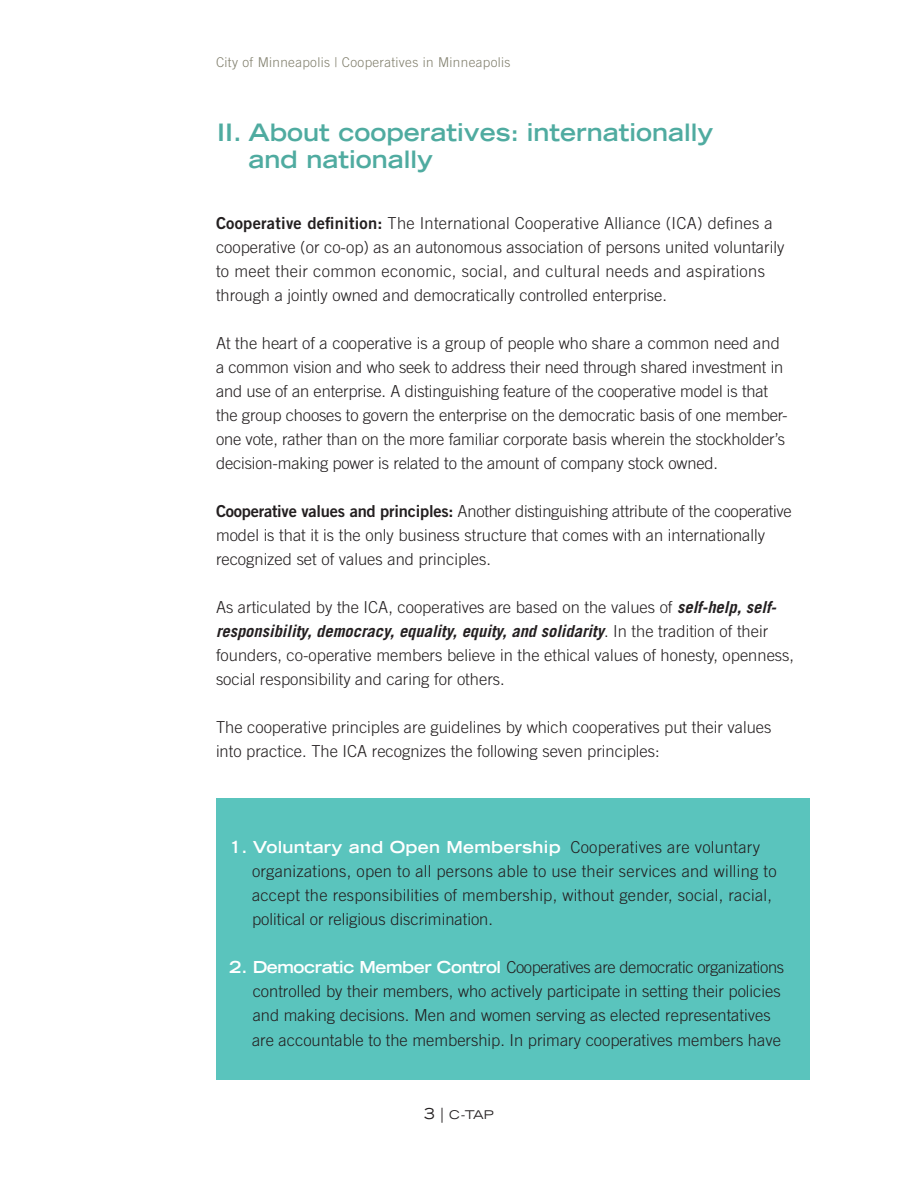
<style>
.page{position:relative;width:918px;height:1188px;background:#fff}
.page>*{position:absolute;margin:0;border:0;box-sizing:border-box;transform-origin:0 0}
.t1{font:700 expanded 24px/27px "Trade Gothic LH";color:#4faba0}
.t2{font:300 16.5px/24px "Trade Gothic";color:#231f20}
.t3{font:700 expanded 16.5px "Trade Gothic LH";letter-spacing:.015em;color:#fff}
.t4{font:300 13.5px "Trade Gothic";letter-spacing:.025em;color:#82806e}
.t5{font:expanded 12px "Trade Gothic LH";color:#231f20}
.s1{font-family:"Trade Gothic Bold Two";font-weight:400}
.s2{font-weight:700;font-style:italic}
.s3{font-family:"Trade Gothic";font-weight:300;font-stretch:normal;color:#231f20}
.s4{font-family:"Trade Gothic LH";font-weight:700;font-stretch:expanded;color:#fff}
.s5{font-size:15px}
</style>
<div class="page">
<div style="left:216px;top:798px;width:594px;height:282px;background:#5ac4bd"></div>
<p class="t4" style="left:216px;top:54px;width:296px">City of Minneapolis | Cooperatives in Minneapolis</p>
<h1 class="t1" style="left:249px;top:118px;width:467px;text-indent:-31px">II. About cooperatives: internationally and nationally</h1>
<p class="t2" style="left:216px;top:211px;width:570px"><span class="s1">Cooperative definition:</span> The International Cooperative Alliance (ICA) defines a cooperative (or co-op) as an autonomous association of persons united voluntarily to meet their common economic, social, and cultural needs and aspirations through a jointly owned and democratically controlled enterprise.</p>
<p class="t2" style="left:216px;top:331px;width:573px">At the heart of a cooperative is a group of people who share a common need and a common vision and who seek to address their need through shared investment in and use of an enterprise. A distinguishing feature of the cooperative model is that the group chooses to govern the enterprise on the democratic basis of one member&shy;one vote, rather than on the more familiar corporate basis wherein the stockholder’s decision-making power is related to the amount of company stock owned.</p>
<p class="t2" style="left:216px;top:499px;width:577px"><span class="s1">Cooperative values and principles:</span> Another distinguishing attribute of the cooperative model is that it is the only business structure that comes with an internationally recognized set of values and principles.</p>
<p class="t2" style="left:216px;top:595px;width:580px">As articulated by the ICA, cooperatives are based on the values of <span class="s2">self-help, self&shy;responsibility, democracy, equality, equity, and solidarity</span>. In the tradition of their founders, co-operative members believe in the ethical values of honesty, openness, social responsibility and caring for others.</p>
<p class="t2" style="left:216px;top:715px;width:557px">The cooperative principles are guidelines by which cooperatives put their values into practice. The ICA recognizes the following seven principles:</p>
<p class="t3" style="left:229px;top:837px;width:532px">1. Voluntary and Open Membership <span class="s3">Cooperatives are voluntary</span></p>
<p class="t2" style="left:252px;top:859px;width:526px">organizations, open to all persons able to use their services and willing to accept the responsibilities of membership, without gender, social, racial, political or religious discrimination.</p>
<p class="t2" style="left:252px;top:955px;width:534px;text-indent:-23px"><span class="s4">2. Democratic Member Control</span> Cooperatives are democratic organizations controlled by their members, who actively participate in setting their policies and making decisions. Men and women serving as elected representatives are accountable to the membership. In primary cooperatives members have</p>
<p class="t5" style="left:424px;top:1107px;width:71px"><span class="s5">3 |</span> C -TAP</p>
</div>
